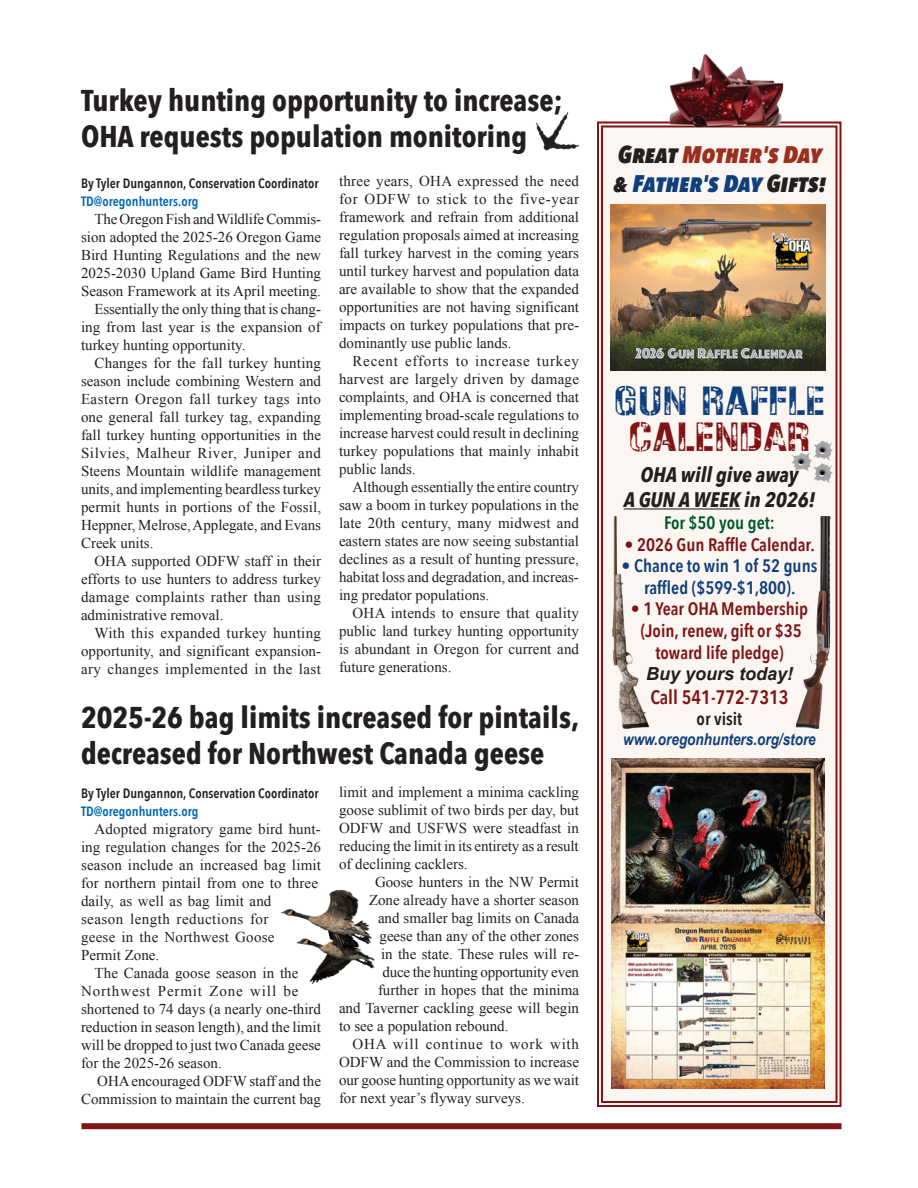
<style>
.page{position:relative;width:918px;height:1188px;background:#fff}
.page>*{position:absolute;margin:0;border:0;box-sizing:border-box;transform-origin:0 0}
.t1{font:36px "Gunplay Damage";letter-spacing:.025em;color:#0f3f7c}
.t2{font:36px "Gunplay Damage";color:#7f1315}
.t3{font:700 30px/36px "Avenir Next Condensed";color:#231f20}
.t4{font:italic 800 24px/28.8px "Avenir Next Condensed";color:#231f20}
.t5{font:italic 700 21px/25.2px "Avenir Next Condensed";color:#231f20;text-align:center}
.t6{font:600 19.5px "Avenir Next Condensed";color:#7f1315}
.t7{font:600 18px/21.6px "Avenir Next Condensed";color:#7f1315;text-align:center}
.t8{font:600 18px/21.6px "Avenir Next Condensed";color:#0f3f7c;text-align:center}
.t9{font:italic 700 18px "Arial";color:#231f20}
.t10{font:600 18px "Avenir Next Condensed";color:#00592a}
.t11{font:600 18px "Avenir Next Condensed";color:#231f20}
.t12{font:italic 700 16.5px "Arial Narrow";color:#0f3f7c}
.t13{font:15px/18px "Times New Roman";color:#231f20;text-align:justify}
.t14{font:15px "Times New Roman";letter-spacing:.03em;color:#231f20}
.t15{font:15px "Times New Roman";letter-spacing:.025em;color:#231f20}
.t16{font:15px "Times New Roman";letter-spacing:.04em;color:#231f20}
.t17{font:15px "Times New Roman";letter-spacing:.06em;color:#231f20}
.t18{font:15px "Times New Roman";letter-spacing:.05em;color:#231f20}
.t19{font:600 13.5px "Avenir Next Condensed";color:#231f20}
.t20{font:600 13.5px "Avenir Next Condensed";color:#0166b3}
.s1{color:#9b2f20}
.s2{color:#0f3f7c}
</style>
<div class="page">
<svg style="left:597px;top:121px;width:245px;height:986px"></svg>
<div style="left:601px;top:126px;width:236px;height:977px;border:2px solid #7f1315"></div>
<hr style="left:624px;top:508px;width:116px;height:2px;background:#231f20">
<img style="left:611px;top:204px;width:215px;height:167px">
<img style="left:797px;top:516px;width:34px;height:213px">
<img style="left:612px;top:516px;width:36px;height:212px">
<img style="left:611px;top:758px;width:214px;height:330px">
<img style="left:791px;top:441px;width:41px;height:41px">
<div style="left:81px;top:1123px;width:761px;height:6px;background:#7f1315"></div>
<img style="left:670px;top:54px;width:113px;height:73px">
<img style="left:280px;top:889px;width:95px;height:94px">
<img style="left:536px;top:113px;width:43px;height:38px">
<h2 class="t3" style="left:81px;top:82px;width:483px">Turkey hunting opportunity to increase;<br>OHA requests population monitoring</h2>
<p class="t19" style="left:81px;top:171px;width:239px">By Tyler Dungannon, Conservation Coordinator</p>
<p class="t20" style="left:81px;top:189px;width:119px">TD@oregonhunters.org</p>
<p class="t13" style="left:94px;top:209px;width:228px">The Oregon Fish and Wildlife Commis-</p>
<p class="t13" style="left:81px;top:227px;width:242px">sion adopted the 2025-26 Oregon Game</p>
<p class="t13" style="left:81px;top:245px;width:242px">Bird Hunting Regulations and the new</p>
<p class="t13" style="left:81px;top:263px;width:242px">2025-2030 Upland Game Bird Hunting</p>
<p class="t13" style="left:81px;top:281px;width:242px">Season Framework at its April meeting.</p>
<p class="t13" style="left:94px;top:299px;width:228px">Essentially the only thing that is chang-</p>
<p class="t13" style="left:81px;top:317px;width:241px">ing from last year is the expansion of</p>
<p class="t13" style="left:81px;top:335px;width:166px">turkey hunting opportunity.</p>
<p class="t13" style="left:94px;top:353px;width:228px">Changes for the fall turkey hunting</p>
<p class="t13" style="left:81px;top:371px;width:242px">season include combining Western and</p>
<p class="t14" style="left:81px;top:389px;width:242px">Eastern Oregon fall turkey tags into</p>
<p class="t13" style="left:81px;top:407px;width:242px">one general fall turkey tag, expanding</p>
<p class="t13" style="left:81px;top:425px;width:242px">fall turkey hunting opportunities in the</p>
<p class="t16" style="left:81px;top:443px;width:242px">Silvies, Malheur River, Juniper and</p>
<p class="t13" style="left:81px;top:461px;width:242px">Steens Mountain wildlife management</p>
<p class="t13" style="left:81px;top:479px;width:241px">units, and implementing beardless turkey</p>
<p class="t13" style="left:81px;top:497px;width:242px">permit hunts in portions of the Fossil,</p>
<p class="t13" style="left:81px;top:515px;width:242px">Heppner, Melrose, Applegate, and Evans</p>
<p class="t13" style="left:81px;top:533px;width:74px">Creek units.</p>
<p class="t13" style="left:94px;top:551px;width:228px">OHA supported ODFW staff in their</p>
<p class="t13" style="left:81px;top:569px;width:242px">efforts to use hunters to address turkey</p>
<p class="t15" style="left:81px;top:587px;width:242px">damage complaints rather than using</p>
<p class="t13" style="left:81px;top:605px;width:144px">administrative removal.</p>
<p class="t15" style="left:94px;top:623px;width:228px">With this expanded turkey hunting</p>
<p class="t13" style="left:81px;top:641px;width:241px">opportunity, and significant expansion-</p>
<p class="t14" style="left:81px;top:659px;width:242px">ary changes implemented in the last</p>
<p class="t13" style="left:339px;top:172px;width:242px">three years, OHA expressed the need for ODFW to stick to the five-year framework and refrain from additional regulation proposals aimed at increasing fall turkey harvest in the coming years until turkey harvest and population data are available to show that the expanded opportunities are not having significant impacts on turkey populations that pre&shy;dominantly use public lands.</p>
<p class="t13" style="left:339px;top:352px;width:242px;text-indent:13px">Recent efforts to increase turkey harvest are largely driven by damage complaints, and OHA is concerned that implementing broad-scale regulations to increase harvest could result in declining turkey populations that mainly inhabit public lands.</p>
<p class="t13" style="left:339px;top:478px;width:242px;text-indent:13px">Although essentially the entire country saw a boom in turkey populations in the late 20th century, many midwest and eastern states are now seeing substantial declines as a result of hunting pressure, habitat loss and degradation, and increas&shy;ing predator populations.</p>
<p class="t13" style="left:339px;top:604px;width:242px;text-indent:13px">OHA intends to ensure that quality public land turkey hunting opportunity is abundant in Oregon for current and future generations.</p>
<h2 class="t3" style="left:81px;top:699px;width:500px">2025-26 bag limits increased for pintails, decreased for Northwest Canada geese</h2>
<p class="t19" style="left:81px;top:782px;width:239px">By Tyler Dungannon, Conservation Coordinator</p>
<p class="t20" style="left:81px;top:800px;width:119px">TD@oregonhunters.org</p>
<p class="t13" style="left:94px;top:820px;width:228px">Adopted migratory game bird hunt-</p>
<p class="t13" style="left:81px;top:838px;width:242px">ing regulation changes for the 2025-26</p>
<p class="t13" style="left:81px;top:856px;width:242px">season include an increased bag limit</p>
<p class="t13" style="left:81px;top:874px;width:239px">for northern pintail from one to three</p>
<p class="t13" style="left:81px;top:892px;width:192px">daily, as well as bag limit and</p>
<p class="t14" style="left:81px;top:909px;width:189px">season length reductions for</p>
<p class="t13" style="left:81px;top:928px;width:195px">geese in the Northwest Goose</p>
<p class="t13" style="left:81px;top:946px;width:80px">Permit Zone.</p>
<p class="t13" style="left:94px;top:964px;width:206px">The Canada goose season in the</p>
<p class="t17" style="left:81px;top:981px;width:219px">Northwest Permit Zone will be</p>
<p class="t13" style="left:81px;top:1000px;width:242px">shortened to 74 days (a nearly one-third</p>
<p class="t13" style="left:81px;top:1018px;width:241px">reduction in season length), and the limit</p>
<p class="t13" style="left:81px;top:1036px;width:241px">will be dropped to just two Canada geese</p>
<p class="t13" style="left:81px;top:1054px;width:142px">for the 2025-26 season.</p>
<p class="t13" style="left:97px;top:1072px;width:225px">OHA encouraged ODFW staff and the</p>
<p class="t13" style="left:81px;top:1090px;width:242px">Commission to maintain the current bag</p>
<p class="t13" style="left:339px;top:783px;width:242px">limit and implement a minima cackling goose sublimit of two birds per day, but ODFW and USFWS were steadfast in reducing the limit in its entirety as a result of declining cacklers.</p>
<p class="t13" style="left:375px;top:873px;width:205px">Goose hunters in the NW Permit</p>
<p class="t13" style="left:369px;top:891px;width:212px">Zone already have a shorter season</p>
<p class="t13" style="left:378px;top:909px;width:202px">and smaller bag limits on Canada</p>
<p class="t13" style="left:380px;top:927px;width:201px">geese than any of the other zones</p>
<p class="t13" style="left:381px;top:945px;width:200px">in the state. These rules will re-</p>
<p class="t13" style="left:383px;top:963px;width:198px">duce the hunting opportunity even</p>
<p class="t13" style="left:378px;top:981px;width:202px">further in hopes that the minima</p>
<p class="t13" style="left:339px;top:999px;width:242px">and Taverner cackling geese will begin</p>
<p class="t13" style="left:339px;top:1017px;width:171px">to see a population rebound.</p>
<p class="t18" style="left:353px;top:1034px;width:228px">OHA will continue to work with</p>
<p class="t13" style="left:339px;top:1053px;width:242px">ODFW and the Commission to increase</p>
<p class="t13" style="left:339px;top:1071px;width:242px">our goose hunting opportunity as we wait</p>
<p class="t13" style="left:339px;top:1089px;width:187px">for next year’s flyway surveys.</p>
<h3 class="t4" style="left:613px;top:140px;width:214px">Great <span class="s1">Mother's Day </span>&amp; <span class="s2">Father's Day</span> Gifts!</h3>
<h1 class="t1" style="left:614px;top:380px;width:212px">GUN RAFFLE</h1>
<h1 class="t2" style="left:629px;top:416px;width:183px">CALENDAR</h1>
<h3 class="t5" style="left:624px;top:462px;width:193px">OHA will give away<br>A GUN A WEEK in 2026!</h3>
<p class="t10" style="left:664px;top:507px;width:112px">For $50 you get:</p>
<p class="t7" style="left:625px;top:533px;width:192px">• 2026 Gun Raffle Calendar.</p>
<p class="t8" style="left:622px;top:555px;width:197px">• Chance to win 1 of 52 guns raffled ($599-$1,800).</p>
<p class="t7" style="left:631px;top:598px;width:179px">• 1 Year OHA Membership (Join, renew, gift or $35 toward life pledge)</p>
<p class="t9" style="left:646px;top:662px;width:149px">Buy yours today!</p>
<h3 class="t6" style="left:650px;top:680px;width:140px">Call 541-772-7313</h3>
<p class="t11" style="left:697px;top:703px;width:47px">or visit</p>
<p class="t12" style="left:623px;top:727px;width:194px">www.oregonhunters.org/store</p>
</div>
